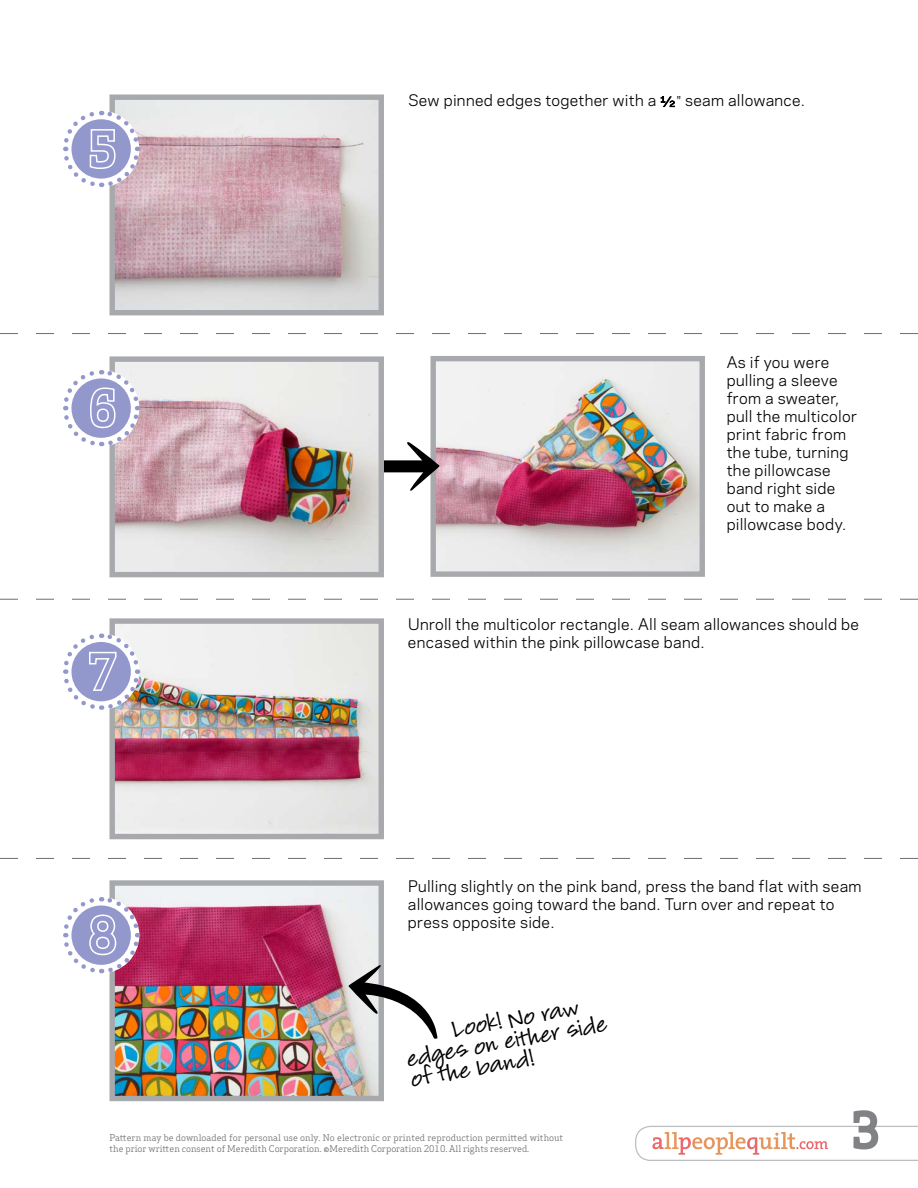
<style>
.page{position:relative;width:918px;height:1188px;background:#fff}
.page>*{position:absolute;margin:0;border:0;box-sizing:border-box;transform-origin:0 0}
.t1{font:700 50.1px "Apex Serif";color:#808285}
.t2{font:27px/21px "Louisiana";color:#000}
.t3{font:15px/18px "Galaxie Polaris";letter-spacing:.02em;color:#000}
.t4{font:9px/10.8px "Apex Serif";color:#6d6e71}
.s1{font-size:12.75px}
.s2{font-size:7.5px}
</style>
<div class="page">
<div style="left:350px;top:460px;width:80px;height:12px;background:#000"></div>
<svg style="left:635px;top:1126px;width:283px;height:35px"></svg>
<img style="left:116px;top:100px;width:262px;height:209px">
<div style="left:110px;top:94px;width:274px;height:221px;border:5px solid #a7a9ac"></div>
<img style="left:116px;top:362px;width:262px;height:209px">
<div style="left:110px;top:356px;width:274px;height:221px;border:5px solid #a7a9ac"></div>
<img style="left:116px;top:624px;width:262px;height:209px">
<div style="left:110px;top:618px;width:274px;height:221px;border:5px solid #a7a9ac"></div>
<img style="left:116px;top:886px;width:262px;height:209px">
<div style="left:110px;top:880px;width:274px;height:221px;border:5px solid #a7a9ac"></div>
<svg style="left:0;top:333px;width:918px;height:1px"></svg>
<svg style="left:0;top:599px;width:918px;height:1px"></svg>
<svg style="left:0;top:858px;width:918px;height:1px"></svg>
<svg style="left:63px;top:367px;width:79px;height:82px"></svg>
<svg style="left:63px;top:108px;width:79px;height:82px"></svg>
<svg style="left:63px;top:895px;width:79px;height:81px"></svg>
<svg style="left:63px;top:631px;width:79px;height:81px"></svg>
<svg style="left:661px;top:96px;width:14px;height:11px"></svg>
<img style="left:436px;top:362px;width:263px;height:209px">
<div style="left:430px;top:356px;width:275px;height:221px;border:5px solid #a7a9ac"></div>
<svg style="left:348px;top:964px;width:89px;height:76px"></svg>
<svg style="left:406px;top:441px;width:34px;height:51px"></svg>
<p class="t3" style="left:408px;top:91px;width:399px">Sew pinned edges together with a <sup>1</sup><span class="s1">⁄</span><span class="s2">2</span> <span class="s1">"</span> seam allowance.</p>
<p class="t3" style="left:727px;top:353px;width:132px">As if you were pulling a sleeve from a sweater, pull the multicolor print fabric from the tube, turning the pillowcase band right side out to make a pillowcase body.</p>
<p class="t3" style="left:408px;top:615px;width:453px">Unroll the multicolor rectangle. All seam allowances should be encased within the pink pillowcase band.</p>
<p class="t3" style="left:408px;top:877px;width:455px">Pulling slightly on the pink band, press the band flat with seam allowances going toward the band. Turn over and repeat to press opposite side.</p>
<h2 class="t2" style="left:403px;top:1031px;width:204px;text-indent:49px;rotate:-10deg">Look! No raw edges on either side of the band!</h2>
<p class="t4" style="left:110px;top:1132px;width:455px">Pattern may be downloaded for personal use only. No electronic or printed reproduction permitted without the prior written consent of Meredith Corporation. ©Meredith Corporation 2010. All rights reserved.</p>
<h1 class="t1" style="left:851px;top:1099px;width:32px">3</h1>
</div>
